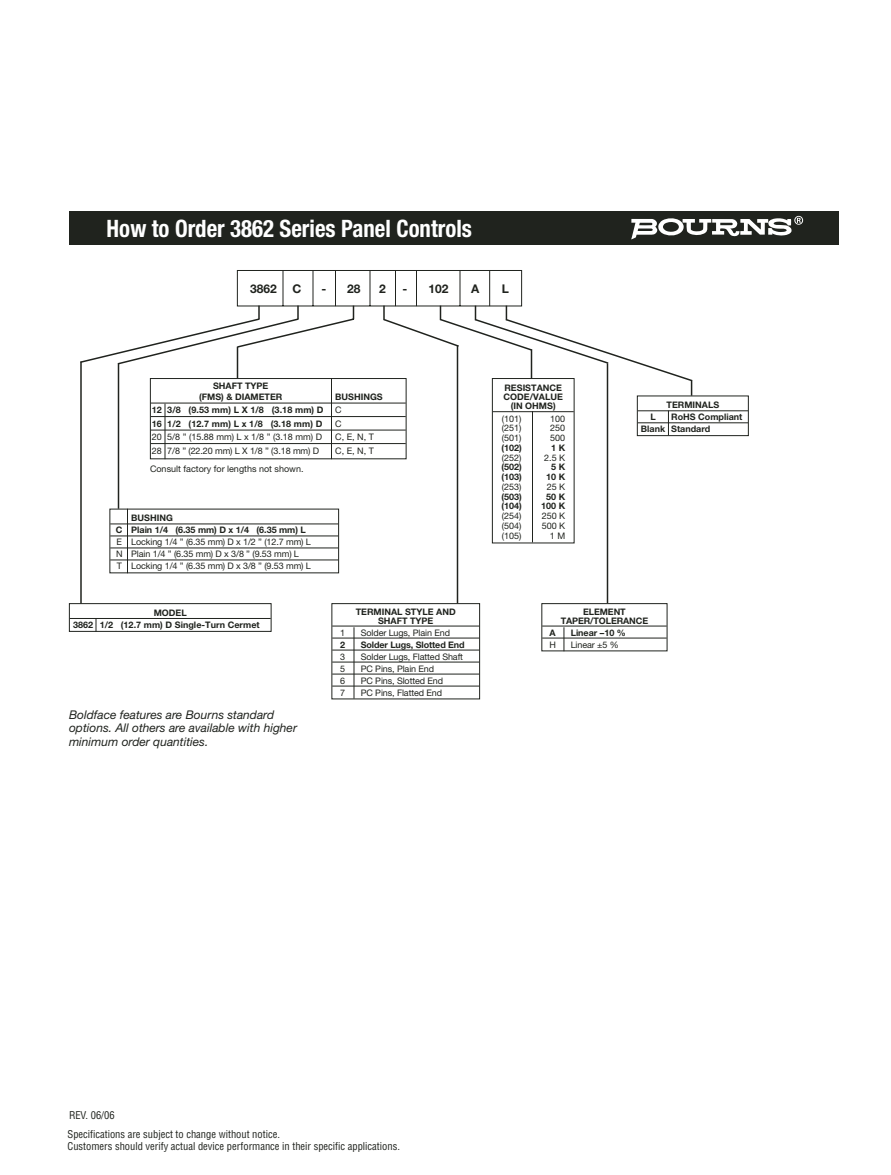
<style>
.page{position:relative;width:891px;height:1175px;background:#fff}
.page>*{position:absolute;margin:0;border:0;box-sizing:border-box;transform-origin:0 0}
.t1{font:700 condensed 24px "Helvetica Neue";color:#fff;scale:.95 1}
.t2{font:italic 12px/13.5px "Helvetica Neue";color:#20231e}
.t3{font:700 12px "Helvetica Neue";color:#20231e}
.t4{font:condensed 10.5px/12px "Helvetica";color:#20231e}
.t5{font:9px/12px "Helvetica Neue";letter-spacing:-.01em;color:#20231e}
.t6{font:700 9px/9px "Helvetica Neue";color:#20231e;text-align:center}
</style>
<div class="page">
<hr style="left:80px;top:361px;width:2px;height:242px;background:#20231e">
<hr style="left:151px;top:403px;width:255px;height:1px;background:#20231e">
<hr style="left:151px;top:416px;width:255px;height:1px;background:#20231e">
<hr style="left:151px;top:430px;width:255px;height:1px;background:#20231e">
<hr style="left:151px;top:443px;width:255px;height:1px;background:#20231e">
<hr style="left:165px;top:404px;width:1px;height:55px;background:#20231e">
<hr style="left:331px;top:378px;width:1px;height:81px;background:#20231e">
<hr style="left:110px;top:523px;width:228px;height:1px;background:#20231e">
<hr style="left:110px;top:535px;width:228px;height:1px;background:#20231e">
<hr style="left:110px;top:547px;width:228px;height:1px;background:#20231e">
<hr style="left:110px;top:559px;width:228px;height:1px;background:#20231e">
<hr style="left:127px;top:508px;width:1px;height:65px;background:#20231e">
<hr style="left:70px;top:618px;width:201px;height:1px;background:#20231e">
<div style="left:69px;top:603px;width:203px;height:29px;border:1px solid #20231e"></div>
<svg style="left:96px;top:619px;width:1px;height:13px"></svg>
<hr style="left:332px;top:625px;width:147px;height:1px;background:#20231e">
<hr style="left:332px;top:637px;width:147px;height:1px;background:#20231e">
<hr style="left:332px;top:649px;width:147px;height:1px;background:#20231e">
<hr style="left:332px;top:661px;width:147px;height:1px;background:#20231e">
<hr style="left:332px;top:673px;width:147px;height:1px;background:#20231e">
<hr style="left:332px;top:685px;width:147px;height:1px;background:#20231e">
<div style="left:332px;top:603px;width:148px;height:96px;border:1px solid #20231e"></div>
<hr style="left:354px;top:627px;width:1px;height:71px;background:#20231e">
<hr style="left:542px;top:625px;width:125px;height:1px;background:#20231e">
<hr style="left:542px;top:637px;width:125px;height:1px;background:#20231e">
<div style="left:541px;top:603px;width:126px;height:48px;border:1px solid #20231e"></div>
<svg style="left:564px;top:627px;width:1px;height:24px"></svg>
<hr style="left:493px;top:411px;width:81px;height:1px;background:#20231e">
<div style="left:492px;top:378px;width:82px;height:165px;border:1px solid #20231e"></div>
<hr style="left:532px;top:411px;width:1px;height:131px;background:#20231e">
<hr style="left:118px;top:363px;width:1px;height:145px;background:#20231e">
<hr style="left:457px;top:345px;width:1px;height:258px;background:#20231e">
<hr style="left:607px;top:363px;width:1px;height:240px;background:#20231e">
<div style="left:69px;top:212px;width:769px;height:32px;background:#20231e"></div>
<svg style="left:631px;top:216px;width:172px;height:23px"></svg>
<hr style="left:638px;top:410px;width:110px;height:1px;background:#20231e">
<hr style="left:638px;top:422px;width:110px;height:1px;background:#20231e">
<div style="left:637px;top:395px;width:112px;height:41px;border:1px solid #20231e"></div>
<svg style="left:668px;top:410px;width:1px;height:25px"></svg>
<svg style="left:80px;top:270px;width:614px;height:126px"></svg>
<h1 class="t1" style="left:106px;top:220px;width:386px">How to Order 3862 Series Panel Controls</h1>
<h2 class="t3" style="left:250px;top:284px;width:28px">3862</h2>
<h2 class="t3" style="left:293px;top:284px;width:10px">C</h2>
<h2 class="t3" style="left:321px;top:284px;width:41px">- 28</h2>
<h2 class="t3" style="left:379px;top:284px;width:8px">2</h2>
<h2 class="t3" style="left:403px;top:284px;width:47px">- 102</h2>
<h2 class="t3" style="left:471px;top:284px;width:10px">A</h2>
<h2 class="t3" style="left:502px;top:284px;width:9px">L</h2>
<p class="t6" style="left:199px;top:382px;width:85px;line-height:10.5px">SHAFT TYPE<br>(FMS) &amp; DIAMETER</p>
<p class="t6" style="left:335px;top:393px;width:49px">BUSHINGS</p>
<p class="t6" style="left:152px;top:406px;width:173px">12 3/8 (9.53 mm) L X 1/8 (3.18 mm) D</p>
<p class="t5" style="left:335px;top:405px;width:8px">C</p>
<p class="t6" style="left:152px;top:420px;width:172px">16 1/2 (12.7 mm) L x 1/8 (3.18 mm) D</p>
<p class="t5" style="left:335px;top:418px;width:8px">C</p>
<p class="t5" style="left:152px;top:432px;width:172px">20 5/8 ” (15.88 mm) L x 1/8 ” (3.18 mm) D</p>
<p class="t5" style="left:335px;top:432px;width:40px">C, E, N, T</p>
<p class="t5" style="left:152px;top:445px;width:169px">28 7/8 ” (22.20 mm) L X 1/8 ” (3.18 mm) D</p>
<p class="t5" style="left:335px;top:445px;width:40px">C, E, N, T</p>
<p class="t5" style="left:150px;top:464px;width:155px">Consult factory for lengths not shown.</p>
<p class="t6" style="left:116px;top:513px;width:191px;line-height:12px;text-align:left;text-indent:15px">BUSHING<br>C Plain 1/4 (6.35 mm) D x 1/4 (6.35 mm) L</p>
<p class="t5" style="left:116px;top:537px;width:196px">E Locking 1/4 ” (6.35 mm) D x 1/2 ” (12.7 mm) L<br>N Plain 1/4 ” (6.35 mm) D x 3/8 ” (9.53 mm) L<br>T Locking 1/4 ” (6.35 mm) D x 3/8 ” (9.53 mm) L</p>
<p class="t6" style="left:504px;top:384px;width:61px">RESISTANCE<br>CODE/VALUE (IN OHMS)</p>
<p class="t5" style="left:502px;top:413px;width:21px">(101)</p>
<p class="t5" style="left:550px;top:413px;width:17px">100</p>
<p class="t5" style="left:502px;top:423px;width:21px">(251)</p>
<p class="t5" style="left:550px;top:423px;width:17px">250</p>
<p class="t5" style="left:502px;top:433px;width:21px">(501)</p>
<p class="t5" style="left:550px;top:433px;width:17px">500</p>
<p class="t6" style="left:502px;top:444px;width:22px">(102)</p>
<p class="t6" style="left:551px;top:444px;width:16px">1 K</p>
<p class="t5" style="left:502px;top:452px;width:21px">(252)</p>
<p class="t5" style="left:544px;top:452px;width:23px">2.5 K</p>
<p class="t6" style="left:502px;top:463px;width:22px">(502)</p>
<p class="t6" style="left:551px;top:463px;width:16px">5 K</p>
<p class="t6" style="left:502px;top:473px;width:22px">(103)</p>
<p class="t6" style="left:546px;top:473px;width:21px">10 K</p>
<p class="t5" style="left:502px;top:481px;width:21px">(253)</p>
<p class="t5" style="left:547px;top:481px;width:20px">25 K</p>
<p class="t6" style="left:502px;top:493px;width:22px">(503)</p>
<p class="t6" style="left:546px;top:493px;width:21px">50 K</p>
<p class="t6" style="left:502px;top:502px;width:22px">(104)</p>
<p class="t6" style="left:541px;top:502px;width:26px">100 K</p>
<p class="t5" style="left:502px;top:511px;width:21px">(254)</p>
<p class="t5" style="left:542px;top:511px;width:25px">250 K</p>
<p class="t5" style="left:502px;top:520px;width:21px">(504)</p>
<p class="t5" style="left:542px;top:520px;width:25px">500 K</p>
<p class="t5" style="left:502px;top:530px;width:21px">(105)</p>
<p class="t5" style="left:550px;top:530px;width:17px">1 M</p>
<p class="t6" style="left:667px;top:401px;width:54px">TERMINALS</p>
<p class="t6" style="left:641px;top:412px;width:103px;line-height:12px;text-align:left;text-indent:30px">RoHS Compliant<br>Blank Standard</p>
<p class="t6" style="left:650px;top:413px;width:7px">L</p>
<p class="t6" style="left:73px;top:607px;width:188px;line-height:12px;text-align:left;text-indent:81px">MODEL<br>3862 1/2 (12.7 mm) D Single-Turn Cermet</p>
<p class="t6" style="left:356px;top:607px;width:101px">TERMINAL STYLE AND<br>SHAFT TYPE</p>
<p class="t5" style="left:340px;top:627px;width:7px">1</p>
<p class="t5" style="left:361px;top:627px;width:91px">Solder Lugs, Plain End</p>
<p class="t6" style="left:340px;top:640px;width:7px">2</p>
<p class="t6" style="left:361px;top:640px;width:105px">Solder Lugs, Slotted End</p>
<p class="t5" style="left:340px;top:651px;width:7px">3</p>
<p class="t5" style="left:361px;top:651px;width:104px">Solder Lugs, Flatted Shaft</p>
<p class="t5" style="left:340px;top:663px;width:7px">5</p>
<p class="t5" style="left:361px;top:663px;width:75px">PC Pins, Plain End</p>
<p class="t5" style="left:340px;top:675px;width:7px">6</p>
<p class="t5" style="left:361px;top:675px;width:84px">PC Pins, Slotted End</p>
<p class="t5" style="left:340px;top:687px;width:7px">7</p>
<p class="t5" style="left:361px;top:687px;width:83px">PC Pins, Flatted End</p>
<h2 class="t2" style="left:69px;top:708px;width:230px">Boldface features are Bourns standard options. All others are available with higher minimum order quantities.</h2>
<p class="t6" style="left:561px;top:607px;width:89px">ELEMENT<br>TAPER/TOLERANCE</p>
<p class="t6" style="left:550px;top:628px;width:8px">A</p>
<p class="t6" style="left:571px;top:628px;width:57px">Linear –10 %</p>
<p class="t5" style="left:549px;top:639px;width:8px">H</p>
<p class="t5" style="left:571px;top:639px;width:50px">Linear ±5 %</p>
<p class="t4" style="left:69px;top:1110px;width:47px">REV. 06/06</p>
<p class="t4" style="left:68px;top:1128px;width:334px">Specifications are subject to change without notice.<br>Customers should verify actual device performance in their specific applications.</p>
</div>
